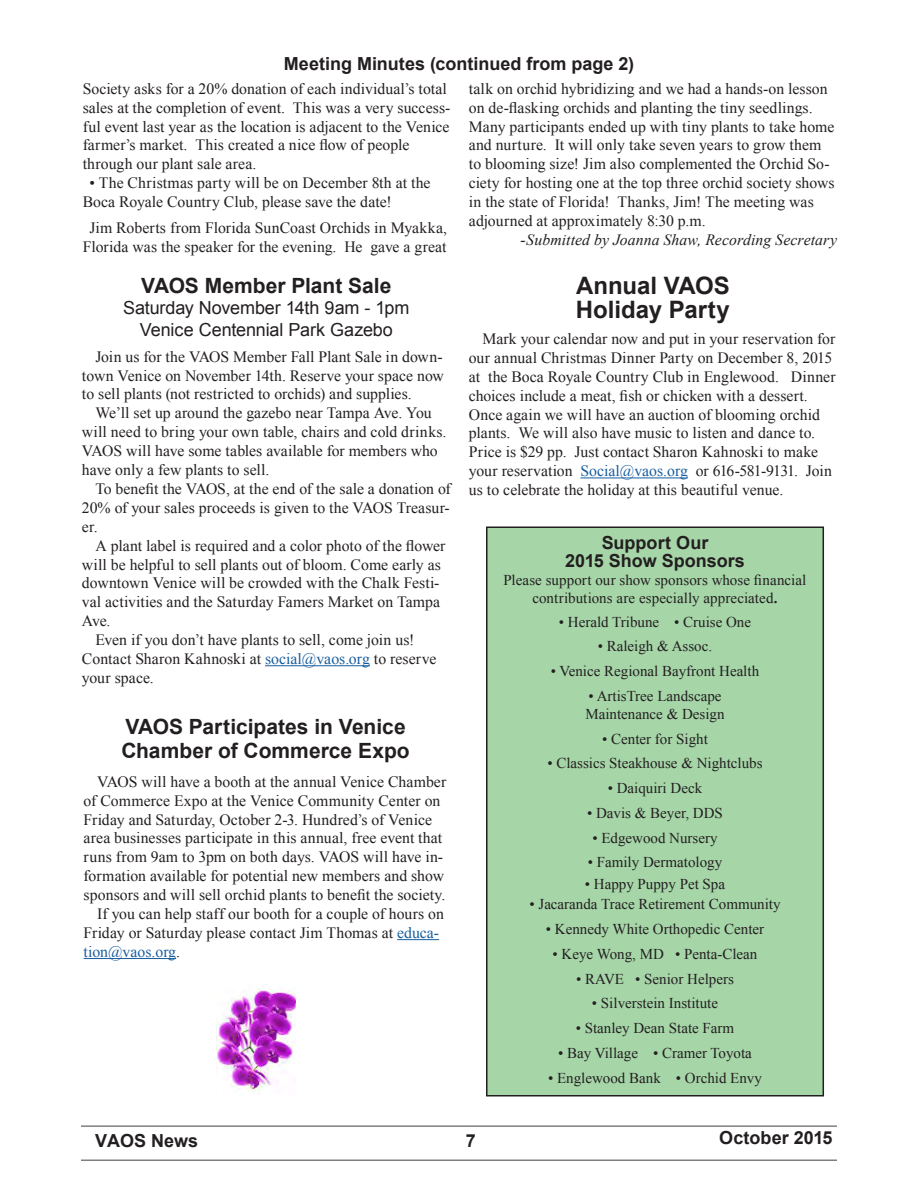
<style>
.page{position:relative;width:918px;height:1188px;background:#fff}
.page>*{position:absolute;margin:0;border:0;box-sizing:border-box;transform-origin:0 0}
.t1{font:700 24px/24px "Arial";color:#231f20}
.t2{font:700 21px/24px "Arial";color:#231f20}
.t3{font:700 18px/18px "Arial";color:#231f20;text-align:center}
.t4{font:18px/21.6px "Arial";letter-spacing:-.005em;color:#231f20;text-align:center}
.t5{font:15.75px/18.9px "Times New Roman";color:#231f20}
.t6{font:italic 15.75px "Times New Roman";letter-spacing:.005em;color:#231f20}
.t7{font:15.75px "Times New Roman";color:#175d9e}
.t8{font:15px/18px "Times New Roman";color:#231f20;text-align:center}
.s1{color:#175d9e}
.s2{color:#231f20}
.s3{font-weight:700}
</style>
<div class="page">
<hr style="left:81px;top:1125px;width:756px;height:2px;background:#7f7f7f">
<hr style="left:81px;top:1160px;width:756px;height:1px;background:#7f7f7f">
<img style="left:216px;top:984px;width:80px;height:111px">
<div style="left:487px;top:527px;width:336px;height:569px;background:#a6d5a8"></div>
<div style="left:486px;top:526px;width:338px;height:570px;border:2px solid #231f20"></div>
<hr style="left:265px;top:665px;width:105px;height:1px;background:#175d9e">
<hr style="left:397px;top:939px;width:42px;height:1px;background:#175d9e">
<hr style="left:84px;top:958px;width:92px;height:1px;background:#175d9e">
<hr style="left:580px;top:478px;width:108px;height:1px;background:#175d9e">
<p class="t3" style="left:284px;top:55px;width:352px">Meeting Minutes (continued from page 2)</p>
<p class="t5" style="left:83px;top:79px;width:369px">Society asks for a 20% donation of each individual’s total sales at the completion of event. This was a very success&shy;ful event last year as the location is adjacent to the Venice farmer’s market. This created a nice flow of people through our plant sale area.</p>
<p class="t5" style="left:83px;top:173px;width:349px;text-indent:7px">• The Christmas party will be on December 8th at the<br>Boca Royale Country Club, please save the date!</p>
<p class="t5" style="left:83px;top:218px;width:366px;text-align:center">Jim Roberts from Florida SunCoast Orchids in Myakka,<br>Florida was the speaker for the evening. He gave a great</p>
<p class="t5" style="left:469px;top:79px;width:367px">talk on orchid hybridizing and we had a hands-on lesson on de-flasking orchids and planting the tiny seedlings.<br>Many participants ended up with tiny plants to take home and nurture. It will only take seven years to grow them to blooming size! Jim also complemented the Orchid So&shy;ciety for hosting one at the top three orchid society shows in the state of Florida! Thanks, Jim! The meeting was adjourned at approximately 8:30 p.m.</p>
<p class="t6" style="left:521px;top:229px;width:318px">-Submitted by Joanna Shaw, Recording Secretary</p>
<h2 class="t2" style="left:141px;top:274px;width:252px">VAOS Member Plant Sale</h2>
<p class="t4" style="left:123px;top:297px;width:288px">Saturday November 14th 9am - 1pm<br>Venice Centennial Park Gazebo</p>
<p class="t5" style="left:82px;top:347px;width:364px;text-align:justify;text-indent:13px">Join us for the VAOS Member Fall Plant Sale in down&shy;town Venice on November 14th. Reserve your space now to sell plants (not restricted to orchids) and supplies.</p>
<p class="t5" style="left:82px;top:403px;width:366px;text-indent:13px">We’ll set up around the gazebo near Tampa Ave. You will need to bring your own table, chairs and cold drinks.<br>VAOS will have some tables available for members who have only a few plants to sell.</p>
<p class="t5" style="left:82px;top:479px;width:370px;text-align:justify;text-indent:13px">To benefit the VAOS, at the end of the sale a donation of 20% of your sales proceeds is given to the VAOS Treasur&shy;er.</p>
<p class="t5" style="left:95px;top:536px;width:352px">A plant label is required and a color photo of the flower</p>
<p class="t5" style="left:82px;top:555px;width:361px">will be helpful to sell plants out of bloom. Come early as</p>
<p class="t5" style="left:82px;top:573px;width:359px">downtown Venice will be crowded with the Chalk Festi-</p>
<p class="t5" style="left:82px;top:592px;width:360px">val activities and the Saturday Famers Market on Tampa</p>
<p class="t5" style="left:82px;top:611px;width:30px">Ave.</p>
<p class="t5" style="left:95px;top:630px;width:320px">Even if you don’t have plants to sell, come join us!</p>
<p class="t5" style="left:82px;top:649px;width:356px">Contact Sharon Kahnoski at <span class="s1">social@vaos.org</span> to reserve</p>
<p class="t5" style="left:82px;top:668px;width:73px">your space.</p>
<h2 class="t2" style="left:121px;top:715px;width:290px">VAOS Participates in Venice<br>Chamber of Commerce Expo</h2>
<p class="t5" style="left:97px;top:772px;width:351px">VAOS will have a booth at the annual Venice Chamber</p>
<p class="t5" style="left:84px;top:791px;width:358px">of Commerce Expo at the Venice Community Center on</p>
<p class="t5" style="left:84px;top:810px;width:350px">Friday and Saturday, October 2-3. Hundred’s of Venice</p>
<p class="t5" style="left:84px;top:828px;width:360px">area businesses participate in this annual, free event that</p>
<p class="t5" style="left:84px;top:847px;width:361px">runs from 9am to 3pm on both days. VAOS will have in-</p>
<p class="t5" style="left:84px;top:866px;width:362px">formation available for potential new members and show</p>
<p class="t5" style="left:84px;top:885px;width:363px">sponsors and will sell orchid plants to benefit the society.</p>
<p class="t5" style="left:97px;top:904px;width:348px">If you can help staff our booth for a couple of hours on</p>
<p class="t5" style="left:84px;top:923px;width:357px">Friday or Saturday please contact Jim Thomas at <span class="s1">educa-</span></p>
<p class="t7" style="left:84px;top:941px;width:98px">tion@vaos.org<span class="s2">.</span></p>
<h1 class="t1" style="left:576px;top:274px;width:155px">Annual VAOS<br>Holiday Party</h1>
<p class="t5" style="left:469px;top:329px;width:368px;text-indent:13px">Mark your calendar now and put in your reservation for our annual Christmas Dinner Party on December 8, 2015 at the Boca Royale Country Club in Englewood. Dinner choices include a meat, fish or chicken with a dessert.<br>Once again we will have an auction of blooming orchid plants. We will also have music to listen and dance to.<br>Price is $29 pp. Just contact Sharon Kahnoski to make your reservation <span class="s1">Social@vaos.org</span> or 616-581-9131. Join us to celebrate the holiday at this beautiful venue.</p>
<p class="t3" style="left:565px;top:535px;width:181px">Support Our<br>2015 Show Sponsors</p>
<p class="t8" style="left:504px;top:571px;width:304px">Please support our show sponsors whose financial contributions are especially appreciated<span class="s3">.</span></p>
<p class="t8" style="left:559px;top:612px;width:194px">• Herald Tribune • Cruise One</p>
<p class="t8" style="left:598px;top:637px;width:116px">• Raleigh &amp; Assoc.</p>
<p class="t8" style="left:551px;top:662px;width:210px">• Venice Regional Bayfront Health</p>
<p class="t8" style="left:585px;top:687px;width:141px;text-align:left">• ArtisTree Landscape<br>Maintenance &amp; Design</p>
<p class="t8" style="left:602px;top:729px;width:107px">• Center for Sight</p>
<p class="t8" style="left:547px;top:754px;width:217px">• Classics Steakhouse &amp; Nightclubs</p>
<p class="t8" style="left:608px;top:779px;width:96px">• Daiquiri Deck</p>
<p class="t8" style="left:587px;top:804px;width:137px">• Davis &amp; Beyer, DDS</p>
<p class="t8" style="left:592px;top:828px;width:127px">• Edgewood Nursery</p>
<p class="t8" style="left:588px;top:853px;width:136px">• Family Dermatology</p>
<p class="t8" style="left:585px;top:875px;width:142px">• Happy Puppy Pet Spa</p>
<p class="t8" style="left:530px;top:895px;width:253px">• Jacaranda Trace Retirement Community</p>
<p class="t8" style="left:546px;top:920px;width:220px">• Kennedy White Orthopedic Center</p>
<p class="t8" style="left:553px;top:945px;width:206px">• Keye Wong, MD • Penta-Clean</p>
<p class="t8" style="left:576px;top:969px;width:159px">• RAVE • Senior Helpers</p>
<p class="t8" style="left:592px;top:994px;width:128px">• Silverstein Institute</p>
<p class="t8" style="left:576px;top:1019px;width:160px">• Stanley Dean State Farm</p>
<p class="t8" style="left:558px;top:1044px;width:195px">• Bay Village • Cramer Toyota</p>
<p class="t8" style="left:548px;top:1068px;width:215px">• Englewood Bank • Orchid Envy</p>
<p class="t3" style="left:95px;top:1132px;width:105px">VAOS News</p>
<p class="t3" style="left:466px;top:1132px;width:12px">7</p>
<p class="t3" style="left:719px;top:1129px;width:115px">October 2015</p>
</div>
